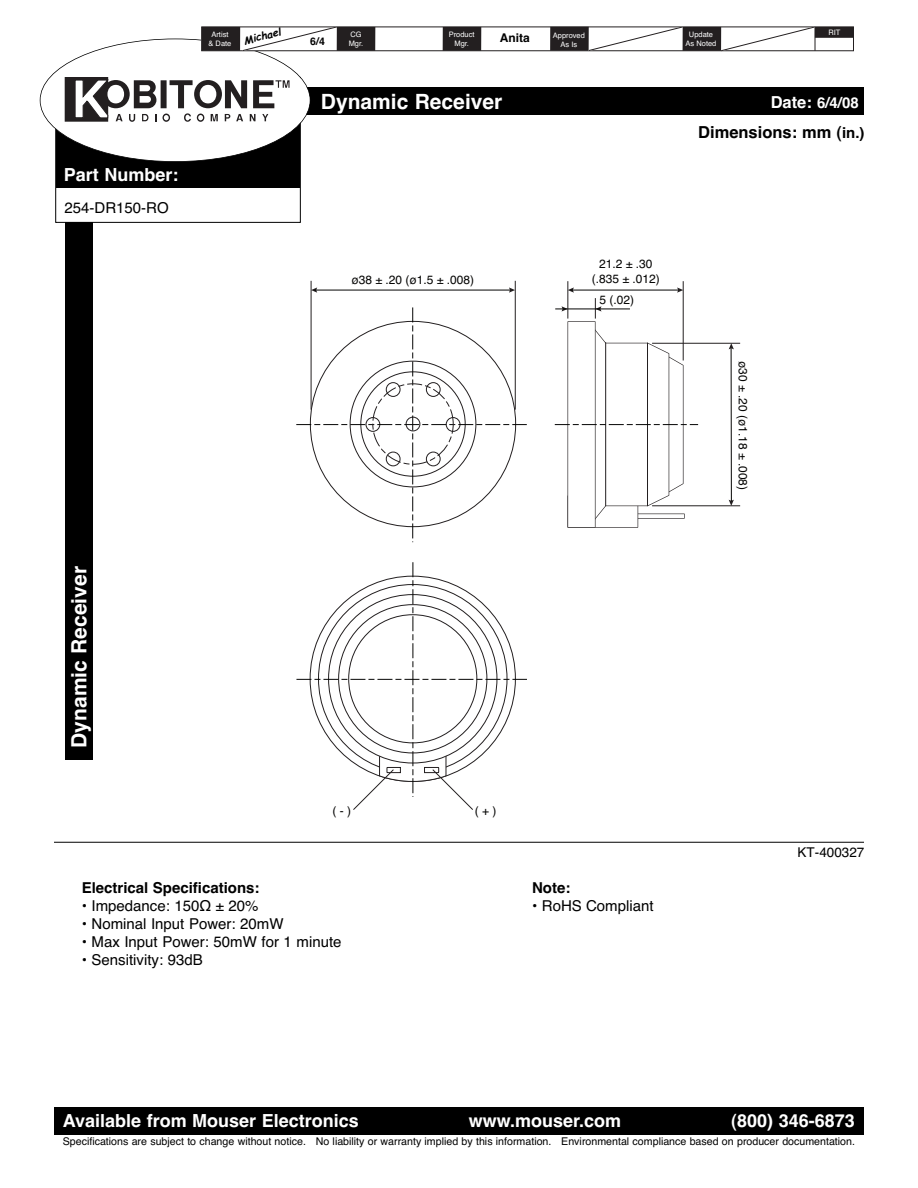
<style>
.page{position:relative;width:918px;height:1188px;background:#fff}
.page>*{position:absolute;margin:0;border:0;box-sizing:border-box;transform-origin:0 0}
.t1{font:700 21px "Helvetica";color:#fff}
.t2{font:700 18px "Helvetica";color:#fff}
.t3{font:700 16.5px "Helvetica";color:#000}
.t4{font:15px "Helvetica";color:#000}
.t5{font:700 15px "Helvetica";color:#000}
.t6{font:700 15px "Helvetica";color:#fff}
.t7{font:13.5px "Helvetica";color:#000}
.t8{font:12px/14.4px "Helvetica";color:#050504;text-align:center}
.t9{font:700 12px "Helvetica";color:#000}
.t10{font:10.65px "Helvetica";color:#000}
.t11{font:italic 700 10.5px "Comic Sans MS";color:#000}
.t12{font:700 10.5px "Helvetica";color:#000}
.t13{font:7.5px/9px "Helvetica";color:#fff;text-align:center}
.s1{font-size:16.5px}
.s2{font-size:15px}
</style>
<div class="page">
<div style="left:65px;top:186px;width:28px;height:574px;background:#000"></div>
<div style="left:56px;top:77px;width:244px;height:145px;background:#fff"></div>
<div style="left:55px;top:77px;width:246px;height:146px;border:1px solid #000"></div>
<div style="left:56px;top:123px;width:244px;height:65px;background:#000"></div>
<div style="left:55px;top:88px;width:809px;height:27px;background:#000"></div>
<div style="left:54px;top:1107px;width:810px;height:27px;background:#000"></div>
<div style="left:40px;top:39px;width:270px;height:123px;background:#fff;border-radius:50%"></div>
<div style="left:161px;top:80px;width:6px;height:28px;background:#231f20"></div>
<svg style="left:225px;top:80px;width:22px;height:28px"></svg>
<svg style="left:253px;top:80px;width:37px;height:28px"></svg>
<div style="left:65px;top:78px;width:43px;height:43px;background:#231f20"></div>
<div style="left:65px;top:77px;width:43px;height:45px;border:1px solid #231f20"></div>
<svg style="left:74px;top:78px;width:35px;height:42px"></svg>
<div style="left:102px;top:80px;width:28px;height:28px;background:#231f20;border-radius:50%"></div>
<div style="left:107px;top:85px;width:17px;height:18px;background:#fff;border-radius:50%"></div>
<svg style="left:194px;top:80px;width:28px;height:28px"></svg>
<div style="left:200px;top:85px;width:16px;height:18px;background:#fff;border-radius:50%"></div>
<svg style="left:134px;top:80px;width:22px;height:28px"></svg>
<svg style="left:116px;top:114px;width:7px;height:7px"></svg>
<svg style="left:236px;top:114px;width:7px;height:7px"></svg>
<svg style="left:129px;top:114px;width:6px;height:8px"></svg>
<svg style="left:211px;top:114px;width:7px;height:7px"></svg>
<svg style="left:250px;top:114px;width:6px;height:7px"></svg>
<svg style="left:262px;top:114px;width:6px;height:7px"></svg>
<svg style="left:142px;top:114px;width:6px;height:7px"></svg>
<svg style="left:225px;top:114px;width:5px;height:7px"></svg>
<svg style="left:164px;top:80px;width:39px;height:42px"></svg>
<hr style="left:54px;top:842px;width:810px;height:1px;background:#000">
<svg style="left:509px;top:287px;width:6px;height:6px"></svg>
<hr style="left:515px;top:281px;width:1px;height:129px;background:#231f20">
<svg style="left:312px;top:287px;width:5px;height:6px"></svg>
<hr style="left:314px;top:290px;width:196px;height:1px;background:#050504">
<hr style="left:311px;top:281px;width:1px;height:129px;background:#231f20">
<hr style="left:567px;top:281px;width:1px;height:38px;background:#231f20">
<hr style="left:683px;top:281px;width:1px;height:80px;background:#231f20">
<svg style="left:729px;top:500px;width:5px;height:5px"></svg>
<svg style="left:729px;top:344px;width:5px;height:5px"></svg>
<hr style="left:731px;top:348px;width:1px;height:153px;background:#050504">
<hr style="left:652px;top:505px;width:88px;height:1px;background:#231f20">
<hr style="left:652px;top:343px;width:88px;height:1px;background:#231f20">
<svg style="left:555px;top:287px;width:143px;height:241px"></svg>
<svg style="left:296px;top:307px;width:231px;height:235px"></svg>
<div style="left:372px;top:383px;width:82px;height:82px;border:1px dashed #231f20;border-radius:50%"></div>
<svg style="left:296px;top:562px;width:231px;height:248px"></svg>
<div style="left:683px;top:27px;width:38px;height:24px;background:#231f20"></div>
<div style="left:815px;top:27px;width:38px;height:11px;background:#231f20"></div>
<div style="left:201px;top:27px;width:653px;height:24px;border:1px solid #231f20"></div>
<div style="left:550px;top:27px;width:39px;height:24px;background:#231f20"></div>
<div style="left:443px;top:27px;width:38px;height:24px;background:#231f20"></div>
<div style="left:337px;top:27px;width:38px;height:24px;background:#231f20"></div>
<div style="left:202px;top:27px;width:38px;height:24px;background:#231f20"></div>
<svg style="left:588px;top:26px;width:96px;height:26px"></svg>
<svg style="left:242px;top:26px;width:96px;height:26px"></svg>
<svg style="left:720px;top:26px;width:96px;height:26px"></svg>
<h2 class="t2" style="left:64px;top:168px;width:116px">Part Number:</h2>
<h3 class="t4" style="left:65px;top:203px;width:106px">254-DR150-RO</h3>
<p class="t13" style="left:209px;top:31px;width:24px">Artist &amp; Date</p>
<p class="t11" style="left:242px;top:35px;width:40px;rotate:-15deg">Michael</p>
<p class="t12" style="left:310px;top:37px;width:16px">6/4</p>
<p class="t9" style="left:500px;top:33px;width:31px">Anita</p>
<p class="t13" style="left:349px;top:31px;width:16px;text-align:left">CG<br>Mgr.</p>
<p class="t13" style="left:449px;top:31px;width:27px">Product<br>Mgr.</p>
<p class="t13" style="left:553px;top:31px;width:34px">Approved<br>As Is</p>
<p class="t13" style="left:686px;top:31px;width:32px">Update<br>As Noted</p>
<p class="t13" style="left:828px;top:29px;width:14px">RIT</p>
<h1 class="t1" style="left:321px;top:94px;width:183px">Dynamic Receiver</h1>
<h3 class="t6" style="left:771px;top:97px;width:89px"><span class="s1">Date:</span> 6/4/08</h3>
<h3 class="t3" style="left:698px;top:126px;width:168px">Dimensions: mm (<span class="s2">in.)</span></h3>
<p class="t8" style="left:352px;top:274px;width:124px">ø38 ± .20 (ø1.5 ± .008)</p>
<p class="t8" style="left:592px;top:258px;width:69px">21.2 ± .30 (.835 ± .012)</p>
<p class="t8" style="left:600px;top:293px;width:36px">5 (.02)</p>
<p class="t8" style="left:749px;top:361px;width:131px;rotate:90deg">ø30 ± .20 (ø1.18 ± .008)</p>
<h1 class="t1" style="left:71px;top:748px;width:183px;rotate:-90deg">Dynamic Receiver</h1>
<p class="t8" style="left:333px;top:805px;width:20px">( - )</p>
<p class="t8" style="left:475px;top:805px;width:23px">( + )</p>
<h3 class="t5" style="left:82px;top:882px;width:179px">Electrical Specifications:</h3>
<h3 class="t4" style="left:82px;top:900px;width:178px">• Impedance: 150Ω ± 20%</h3>
<h3 class="t4" style="left:82px;top:918px;width:203px">• Nominal Input Power: 20mW</h3>
<h3 class="t4" style="left:82px;top:936px;width:261px">• Max Input Power: 50mW for 1 minute</h3>
<h3 class="t4" style="left:82px;top:954px;width:123px">• Sensitivity: 93dB</h3>
<h3 class="t5" style="left:532px;top:882px;width:40px">Note:</h3>
<h3 class="t4" style="left:532px;top:900px;width:123px">• RoHS Compliant</h3>
<p class="t7" style="left:798px;top:848px;width:68px">KT-400327</p>
<h2 class="t2" style="left:63px;top:1115px;width:297px">Available from Mouser Electronics</h2>
<h2 class="t2" style="left:469px;top:1115px;width:154px">www.mouser.com</h2>
<h2 class="t2" style="left:731px;top:1115px;width:125px">(800) 346-6873</h2>
<p class="t10" style="left:63px;top:1138px;width:794px">Specifications are subject to change without notice. No liability or warranty implied by this information. Environmental compliance based on producer documentation.</p>
</div>
